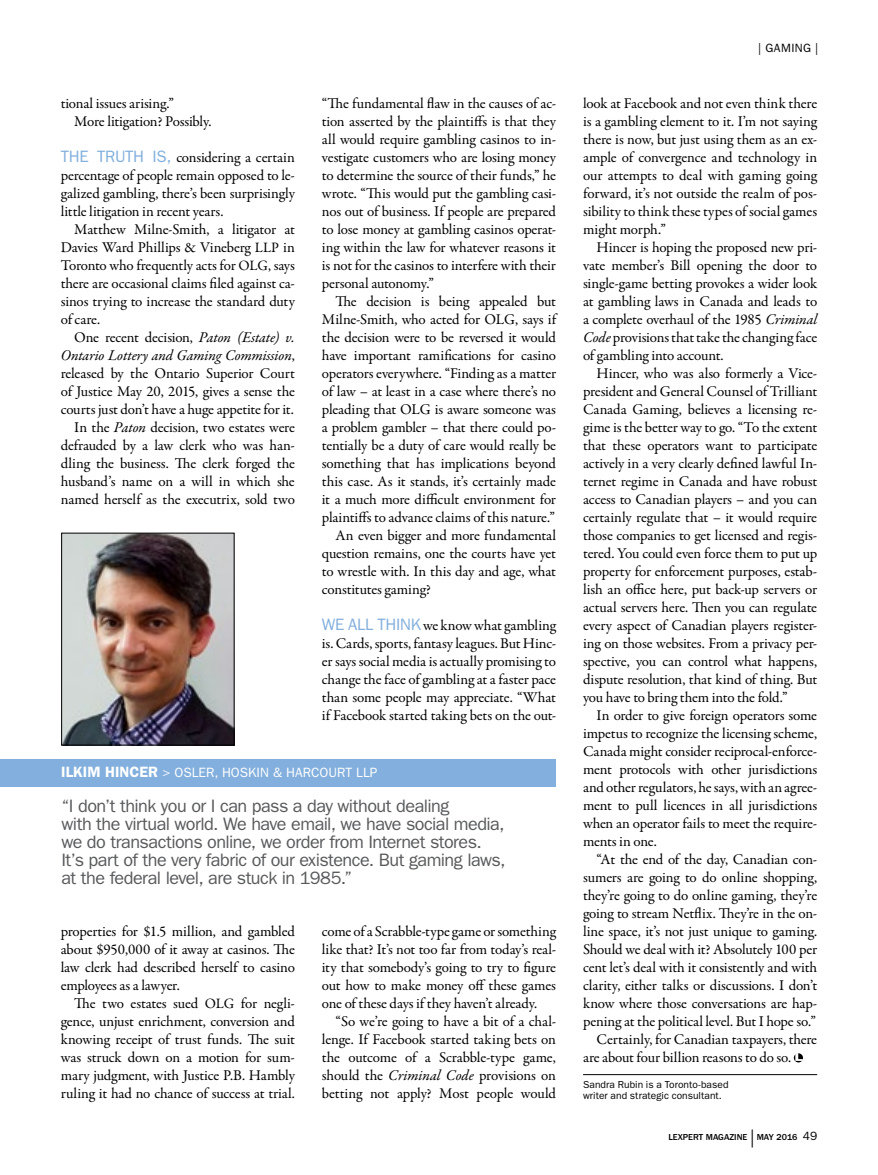
<style>
.page{position:relative;width:878px;height:1175px;background:#fff}
.page>*{position:absolute;margin:0;border:0;box-sizing:border-box;transform-origin:0 0}
.t1{font:18px/18px "ITC Franklin Gothic Std";letter-spacing:-.03em;color:#58595b}
.t2{font:15px/18px "Garamond Premr Pro";letter-spacing:-.01em;color:#000;text-align:justify}
.t3{font:13.5px "ITC Franklin Gothic Std";color:#fff}
.t4{font:12px "ITC Franklin Gothic Std";letter-spacing:.04em;color:#000}
.t5{font:10.2px/10.2px "ITC Franklin Gothic Std";letter-spacing:.005em;color:#000}
.t6{font:500 9px "ITC Franklin Gothic Std";color:#000}
.s1{font-family:"ITC Franklin Gothic Std";font-size:16.5px;color:#82afdd}
.s2{font-size:14.4px}
.s3{font-style:italic}
.s4{font-weight:600;font-size:15px}
.s5{font-size:18px}
.s6{font-weight:400;font-size:12px}
</style>
<div class="page">
<svg style="left:793px;top:1053px;width:10px;height:9px"></svg>
<svg style="left:795px;top:1053px;width:7px;height:7px"></svg>
<hr style="left:583px;top:1074px;width:234px;height:1px;background:#000">
<div style="left:1px;top:759px;width:555px;height:27px;background:#82afdd"></div>
<img style="left:63px;top:535px;width:169px;height:208px">
<div style="left:61px;top:533px;width:173px;height:212px;border:1px solid #000"></div>
<p class="t2" style="left:74px;top:95px;width:139px;text-indent:-14px">tional issues arising.”<br>More litigation? Possibly.</p>
<p class="t2" style="left:61px;top:149px;width:235px"><span class="s1">THE TRUTH IS,</span> considering a certain percentage of people remain opposed to le&shy;galized gambling, there’s been surprisingly little litigation in recent years.</p>
<p class="t2" style="left:61px;top:221px;width:236px;text-indent:14px">Matthew Milne-Smith, a litigator at Davies Ward Phillips &amp; Vineberg <span class="s2">LLP</span> in Toronto who frequently acts for <span class="s2">OLG,</span> says there are occasional claims filed against ca&shy;sinos trying to increase the standard duty of care.</p>
<p class="t2" style="left:61px;top:329px;width:236px;text-align:right">One recent decision, <span class="s3">Paton (Estate) v.<br>Ontario Lottery and Gaming Commission</span>, released by the Ontario Superior Court of Justice May 20, 2015, gives a sense the courts just don’t have a huge appetite for it.<br>In the <span class="s3">Paton</span> decision, two estates were defrauded by a law clerk who was han&shy;dling the business. The clerk forged the husband’s name on a will in which she named herself as the executrix, sold two</p>
<p class="t2" style="left:322px;top:95px;width:236px">“The fundamental flaw in the causes of ac&shy;tion asserted by the plaintiffs is that they all would require gambling casinos to in&shy;vestigate customers who are losing money to determine the source of their funds,” he wrote. “This would put the gambling casi&shy;nos out of business. If people are prepared to lose money at gambling casinos operat&shy;ing within the law for whatever reasons it is not for the casinos to interfere with their personal autonomy.”</p>
<p class="t2" style="left:335px;top:293px;width:222px">The decision is being appealed but</p>
<p class="t2" style="left:322px;top:311px;width:236px">Milne-Smith, who acted for OLG, says if</p>
<p class="t2" style="left:322px;top:329px;width:235px">the decision were to be reversed it would</p>
<p class="t2" style="left:322px;top:347px;width:235px">have important ramifications for casino</p>
<p class="t2" style="left:322px;top:365px;width:236px">operators everywhere. “Finding as a matter</p>
<p class="t2" style="left:322px;top:383px;width:235px">of law – at least in a case where there’s no</p>
<p class="t2" style="left:322px;top:401px;width:236px">pleading that OLG is aware someone was</p>
<p class="t2" style="left:322px;top:419px;width:235px">a problem gambler – that there could po-</p>
<p class="t2" style="left:322px;top:437px;width:236px">tentially be a duty of care would really be</p>
<p class="t2" style="left:322px;top:455px;width:236px">something that has implications beyond</p>
<p class="t2" style="left:322px;top:473px;width:235px">this case. As it stands, it’s certainly made</p>
<p class="t2" style="left:322px;top:491px;width:236px">it a much more difficult environment for</p>
<p class="t2" style="left:322px;top:509px;width:234px">plaintiffs to advance claims of this nature.”</p>
<p class="t2" style="left:335px;top:527px;width:222px">An even bigger and more fundamental</p>
<p class="t2" style="left:322px;top:545px;width:236px">question remains, one the courts have yet</p>
<p class="t2" style="left:322px;top:563px;width:236px">to wrestle with. In this day and age, what</p>
<p class="t2" style="left:322px;top:581px;width:111px">constitutes gaming?</p>
<p class="t2" style="left:322px;top:617px;width:236px"><span class="s1">WE ALL THINK</span> we know what gambling is. Cards, sports, fantasy leagues. But Hinc&shy;er says social media is actually promising to change the face of gambling at a faster pace than some people may appreciate. “What if Facebook started taking bets on the out-</p>
<p class="t3" style="left:61px;top:765px;width:317px"><span class="s4">ILKIM HINCER</span> &gt; OSLER, HOSKIN &amp; HARCOURT LLP</p>
<p class="t1" style="left:61px;top:797px;width:445px">“I don’t think you or I can pass a day without dealing<br>with the virtual world. We have email, we have social media, we do transactions online, we order from Internet stores.<br>It’s part of the very fabric of our existence. But gaming laws, at the federal level, are stuck in 1985.”</p>
<p class="t2" style="left:61px;top:923px;width:236px">properties for $1.5 million, and gambled about $950,000 of it away at casinos. The law clerk had described herself to casino employees as a lawyer.</p>
<p class="t2" style="left:61px;top:995px;width:236px;text-indent:14px">The two estates sued <span class="s2">OLG</span> for negli&shy;gence, unjust enrichment, conversion and knowing receipt of trust funds. The suit was struck down on a motion for sum&shy;mary judgment, with Justice P.B. Hambly ruling it had no chance of success at trial.</p>
<p class="t2" style="left:322px;top:923px;width:236px">come of a Scrabble-type game or something like that? It’s not too far from today’s real&shy;ity that somebody’s going to try to figure out how to make money off these games one of these days if they haven’t already.</p>
<p class="t2" style="left:322px;top:1013px;width:236px;text-indent:14px">“So we’re going to have a bit of a chal&shy;lenge. If Facebook started taking bets on the outcome of a Scrabble-type game, should the <span class="s3">Criminal Code</span> provisions on betting not apply? Most people would</p>
<p class="t4" style="left:758px;top:41px;width:62px">| GAMING |</p>
<p class="t2" style="left:583px;top:95px;width:236px">look at Facebook and not even think there is a gambling element to it. I’m not saying there is now, but just using them as an ex&shy;ample of convergence and technology in our attempts to deal with gaming going forward, it’s not outside the realm of pos&shy;sibility to think these types of social games might morph.”</p>
<p class="t2" style="left:583px;top:239px;width:236px;text-indent:14px">Hincer is hoping the proposed new pri&shy;vate member’s Bill opening the door to single-game betting provokes a wider look at gambling laws in Canada and leads to a complete overhaul of the 1985 <span class="s3">Criminal Code</span> provisions that take the changing face of gambling into account.</p>
<p class="t2" style="left:583px;top:365px;width:236px;text-indent:14px">Hincer, who was also formerly a Vice&shy;president and General Counsel of Trilliant Canada Gaming, believes a licensing re&shy;gime is the better way to go. “To the extent that these operators want to participate actively in a very clearly defined lawful In&shy;ternet regime in Canada and have robust access to Canadian players – and you can certainly regulate that – it would require those companies to get licensed and regis&shy;tered. You could even force them to put up property for enforcement purposes, estab&shy;lish an office here, put back-up servers or actual servers here. Then you can regulate every aspect of Canadian players register&shy;ing on those websites. From a privacy per&shy;spective, you can control what happens, dispute resolution, that kind of thing. But you have to bring them into the fold.”</p>
<p class="t2" style="left:583px;top:707px;width:236px;text-indent:14px">In order to give foreign operators some impetus to recognize the licensing scheme, Canada might consider reciprocal-enforce&shy;ment protocols with other jurisdictions and other regulators, he says, with an agree&shy;ment to pull licences in all jurisdictions when an operator fails to meet the require&shy;ments in one.</p>
<p class="t2" style="left:596px;top:851px;width:222px">“At the end of the day, Canadian con-</p>
<p class="t2" style="left:583px;top:869px;width:236px">sumers are going to do online shopping,</p>
<p class="t2" style="left:583px;top:887px;width:236px">they’re going to do online gaming, they’re</p>
<p class="t2" style="left:583px;top:905px;width:235px">going to stream Netflix. They’re in the on-</p>
<p class="t2" style="left:583px;top:923px;width:236px">line space, it’s not just unique to gaming.</p>
<p class="t2" style="left:583px;top:941px;width:236px">Should we deal with it? Absolutely 100 per</p>
<p class="t2" style="left:583px;top:959px;width:236px">cent let’s deal with it consistently and with</p>
<p class="t2" style="left:583px;top:977px;width:236px">clarity, either talks or discussions. I don’t</p>
<p class="t2" style="left:583px;top:995px;width:235px">know where those conversations are hap-</p>
<p class="t2" style="left:583px;top:1013px;width:234px">pening at the political level. But I hope so.”</p>
<p class="t2" style="left:596px;top:1031px;width:222px">Certainly, for Canadian taxpayers, there</p>
<p class="t2" style="left:583px;top:1049px;width:210px">are about four billion reasons to do so.</p>
<p class="t5" style="left:583px;top:1079px;width:147px">Sandra Rubin is a Toronto-based writer and strategic consultant.</p>
<p class="t6" style="left:668px;top:1132px;width:150px">LEXPERT MAGAZINE <span class="s5">|</span> MAY 2016 <span class="s6">49</span></p>
</div>
